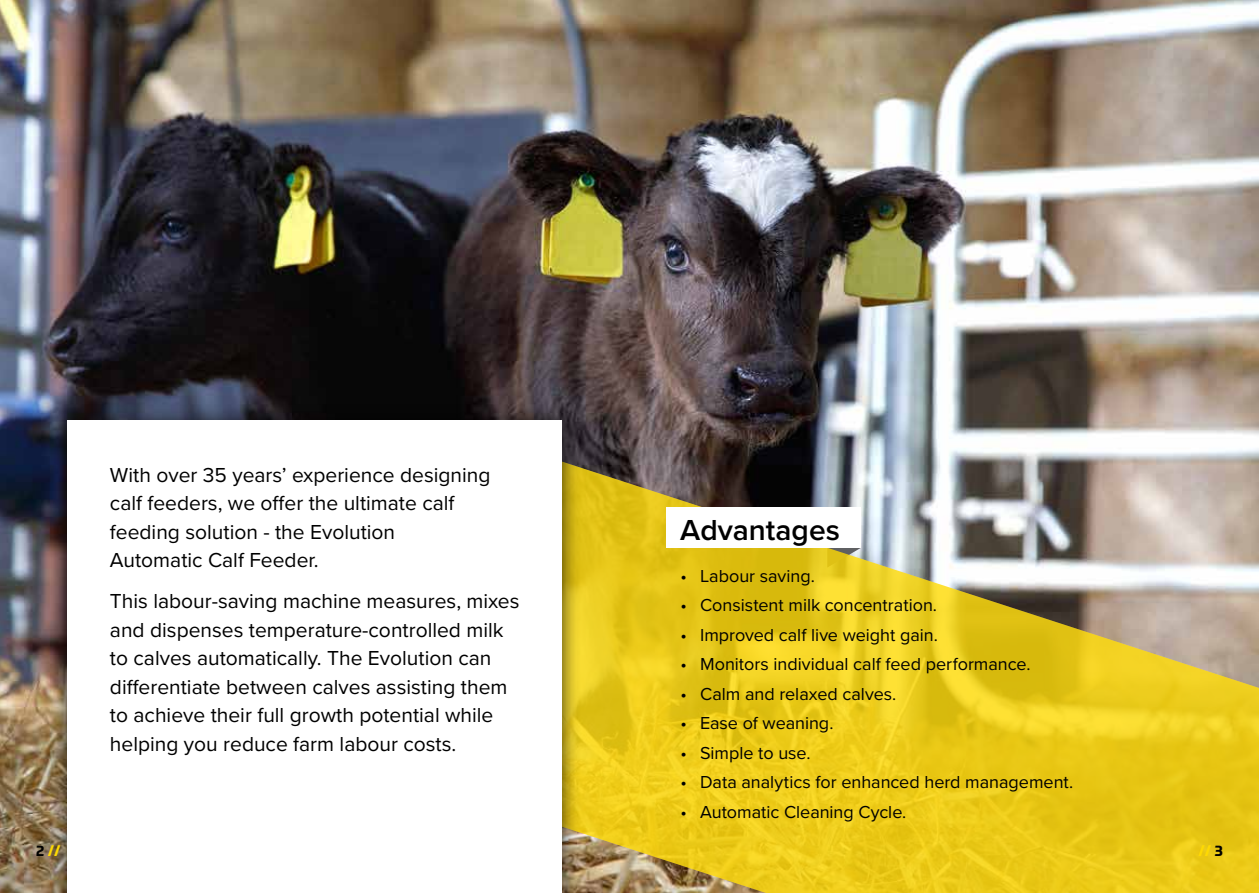
<style>
.page{position:relative;width:1259px;height:893px;background:#fff}
.page>*{position:absolute;margin:0;border:0;box-sizing:border-box;transform-origin:0 0}
.t1{font:600 30px "Proxima Nova";color:#000}
.t2{font:21px/28.5px "Proxima Nova";color:#000}
.t3{font:18px "Proxima Nova";color:#000}
.t4{font:700 15px "Prometo";color:#ffda02}
.s1{color:#000}
</style>
<div class="page">
<img style="left:0;top:0;width:1259px;height:893px">
<svg style="left:581px;top:446px;width:678px;height:447px;background:#d4bb40"></svg>
<div style="left:49px;top:402px;width:532px;height:491px;background:#000;opacity:.75"></div>
<div style="left:67px;top:421px;width:495px;height:472px;background:#fff"></div>
<div style="left:666px;top:508px;width:195px;height:40px;background:#fff"></div>
<p class="t2" style="left:110px;top:459px;width:382px">With over 35 years’ experience designing calf feeders, we offer the ultimate calf feeding solution - the Evolution Automatic Calf Feeder.</p>
<p class="t2" style="left:110px;top:586px;width:411px">This labour-saving machine measures, mixes and dispenses temperature-controlled milk to calves automatically. The Evolution can differentiate between calves assisting them to achieve their full growth potential while helping you reduce farm labour costs.</p>
<h1 class="t1" style="left:680px;top:508px;width:161px">Advantages</h1>
<p class="t3" style="left:680px;top:562px;width:136px">• Labour saving.</p>
<p class="t3" style="left:680px;top:592px;width:258px">• Consistent milk concentration.</p>
<p class="t3" style="left:680px;top:621px;width:259px">• Improved calf live weight gain.</p>
<p class="t3" style="left:680px;top:651px;width:351px">• Monitors individual calf feed performance.</p>
<p class="t3" style="left:680px;top:680px;width:217px">• Calm and relaxed calves.</p>
<p class="t3" style="left:680px;top:710px;width:154px">• Ease of weaning.</p>
<p class="t3" style="left:680px;top:739px;width:132px">• Simple to use.</p>
<p class="t3" style="left:680px;top:769px;width:394px">• Data analytics for enhanced herd management.</p>
<p class="t3" style="left:680px;top:798px;width:227px">• Automatic Cleaning Cycle.</p>
<p class="t4" style="left:36px;top:841px;width:26px"><span class="s1">2</span> //</p>
<p class="t4" style="left:1198px;top:841px;width:26px">// <span class="s1">3</span></p>
</div>
